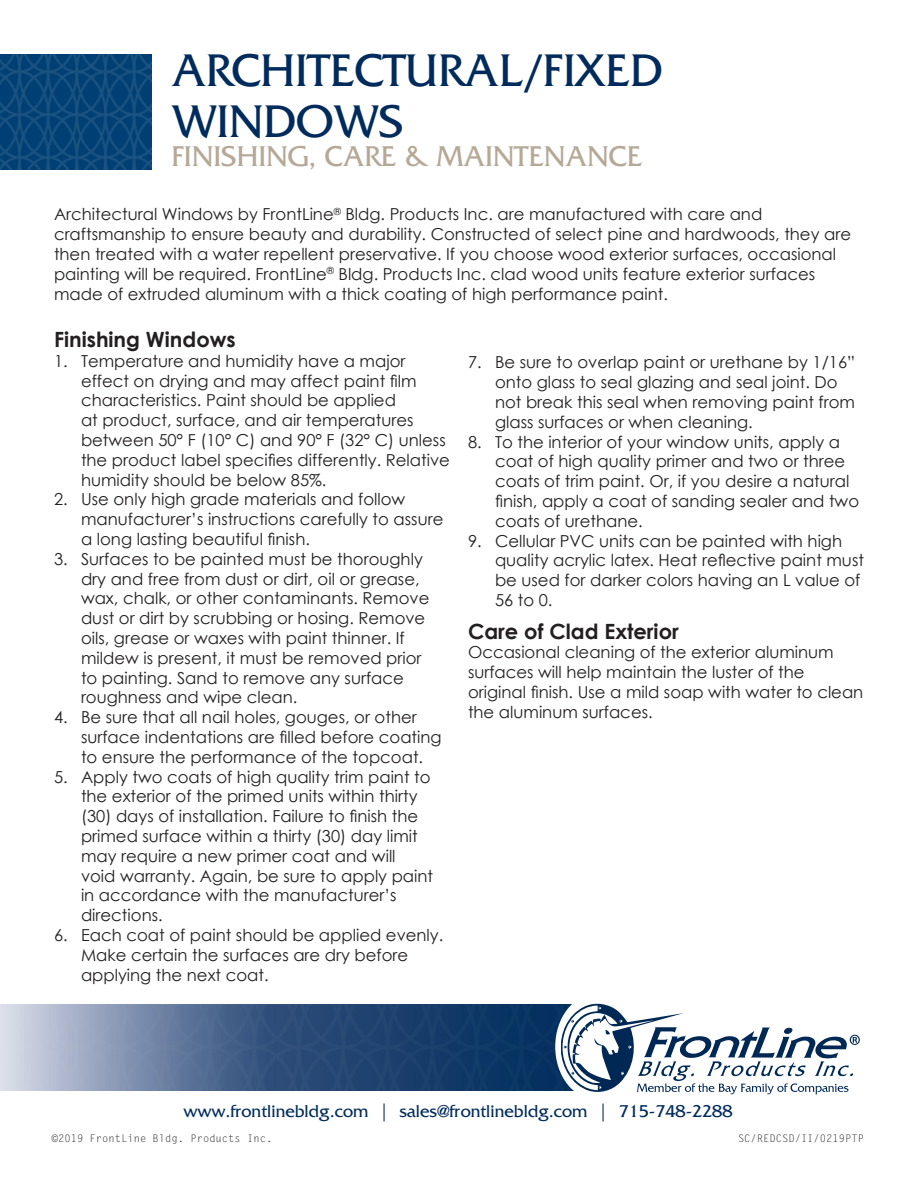
<style>
.page{position:relative;width:918px;height:1188px;background:#fff}
.page>*{position:absolute;margin:0;border:0;box-sizing:border-box;transform-origin:0 0}
.t1{font:48px/51px "Friz Quadrata Std";color:#002b5c}
.t2{font:30px "Friz Quadrata Std";color:#b6a897}
.Subheads{font:700 21px "Century Gothic";color:#231f20}
.t3{font:18px "Friz Quadrata Std";color:#002b5c}
.No_Spacing{font:16.5px/19.8px "Century Gothic";color:#231f20}
.Subheads-2{font:16.5px/19.8px "Century Gothic";color:#231f20}
.Subhead{font:10.5px "Letter Gothic Std";color:#231f20}
</style>
<div class="page">
<img style="left:0;top:1005px;width:562px;height:85px">
<div style="left:555px;top:994px;width:81px;height:105px;background:#fff;border-radius:50%"></div>
<svg style="left:562px;top:1003px;width:298px;height:91px"></svg>
<img style="left:0;top:54px;width:152px;height:115px">
<p class="t1" style="left:171px;top:46px;width:493px">ARCHITECTURAL/FIXED<br>WINDOWS</p>
<p class="t2" style="left:171px;top:139px;width:473px">FINISHING, CARE &amp; MAINTENANCE</p>
<p class="No_Spacing" style="left:54px;top:204px;width:799px">Architectural Windows by FrontLine<sup>®</sup> Bldg. Products Inc. are manufactured with care and craftsmanship to ensure beauty and durability. Constructed of select pine and hardwoods, they are then treated with a water repellent preservative. If you choose wood exterior surfaces, occasional painting will be required. FrontLine<sup>®</sup> Bldg. Products Inc. clad wood units feature exterior surfaces made of extruded aluminum with a thick coating of high performance paint.</p>
<p class="Subheads" style="left:54px;top:323px;width:183px">Finishing Windows</p>
<p class="No_Spacing" style="left:81px;top:351px;width:370px;text-indent:-27px">1. Temperature and humidity have a major effect on drying and may affect paint film characteristics. Paint should be applied<br>at product, surface, and air temperatures between 50° F (10° C) and 90° F (32° C) unless the product label specifies differently. Relative humidity should be below 85%.</p>
<p class="No_Spacing" style="left:81px;top:489px;width:364px;text-indent:-27px">2. Use only high grade materials and follow manufacturer’s instructions carefully to assure a long lasting beautiful finish.</p>
<p class="No_Spacing" style="left:81px;top:549px;width:350px;text-indent:-27px">3. Surfaces to be painted must be thoroughly dry and free from dust or dirt, oil or grease, wax, chalk, or other contaminants. Remove dust or dirt by scrubbing or hosing. Remove oils, grease or waxes with paint thinner. If mildew is present, it must be removed prior to painting. Sand to remove any surface roughness and wipe clean.</p>
<p class="No_Spacing" style="left:81px;top:707px;width:362px;text-indent:-27px">4. Be sure that all nail holes, gouges, or other surface indentations are filled before coating to ensure the performance of the topcoat.</p>
<p class="No_Spacing" style="left:81px;top:766px;width:354px;text-indent:-27px">5. Apply two coats of high quality trim paint to the exterior of the primed units within thirty (30) days of installation. Failure to finish the primed surface within a thirty (30) day limit may require a new primer coat and will void warranty. Again, be sure to apply paint in accordance with the manufacturer’s directions.</p>
<p class="No_Spacing" style="left:81px;top:925px;width:364px;text-indent:-27px">6. Each coat of paint should be applied evenly.<br>Make certain the surfaces are dry before applying the next coat.</p>
<p class="No_Spacing" style="left:495px;top:352px;width:362px;text-indent:-27px">7. Be sure to overlap paint or urethane by 1/16” onto glass to seal glazing and seal joint. Do not break this seal when removing paint from glass surfaces or when cleaning.</p>
<p class="No_Spacing" style="left:495px;top:431px;width:366px;text-indent:-27px">8. To the interior of your window units, apply a coat of high quality primer and two or three coats of trim paint. Or, if you desire a natural finish, apply a coat of sanding sealer and two coats of urethane.</p>
<p class="No_Spacing" style="left:495px;top:530px;width:370px;text-indent:-27px">9. Cellular PVC units can be painted with high quality acrylic latex. Heat reflective paint must be used for darker colors having an L value of 56 to 0.</p>
<p class="Subheads" style="left:468px;top:615px;width:212px">Care of Clad Exterior</p>
<p class="Subheads-2" style="left:468px;top:642px;width:397px">Occasional cleaning of the exterior aluminum surfaces will help maintain the luster of the original finish. Use a mild soap with water to clean the aluminum surfaces.</p>
<p class="t3" style="left:183px;top:1101px;width:551px">www.frontlinebldg.com | sales@frontlinebldg.com | 715-748-2288</p>
<p class="Subhead" style="left:52px;top:1132px;width:222px">©2019 FrontLine Bldg. Products Inc.</p>
<p class="Subhead" style="left:738px;top:1132px;width:128px">SC/REDCSD/II/0219PTP</p>
</div>
